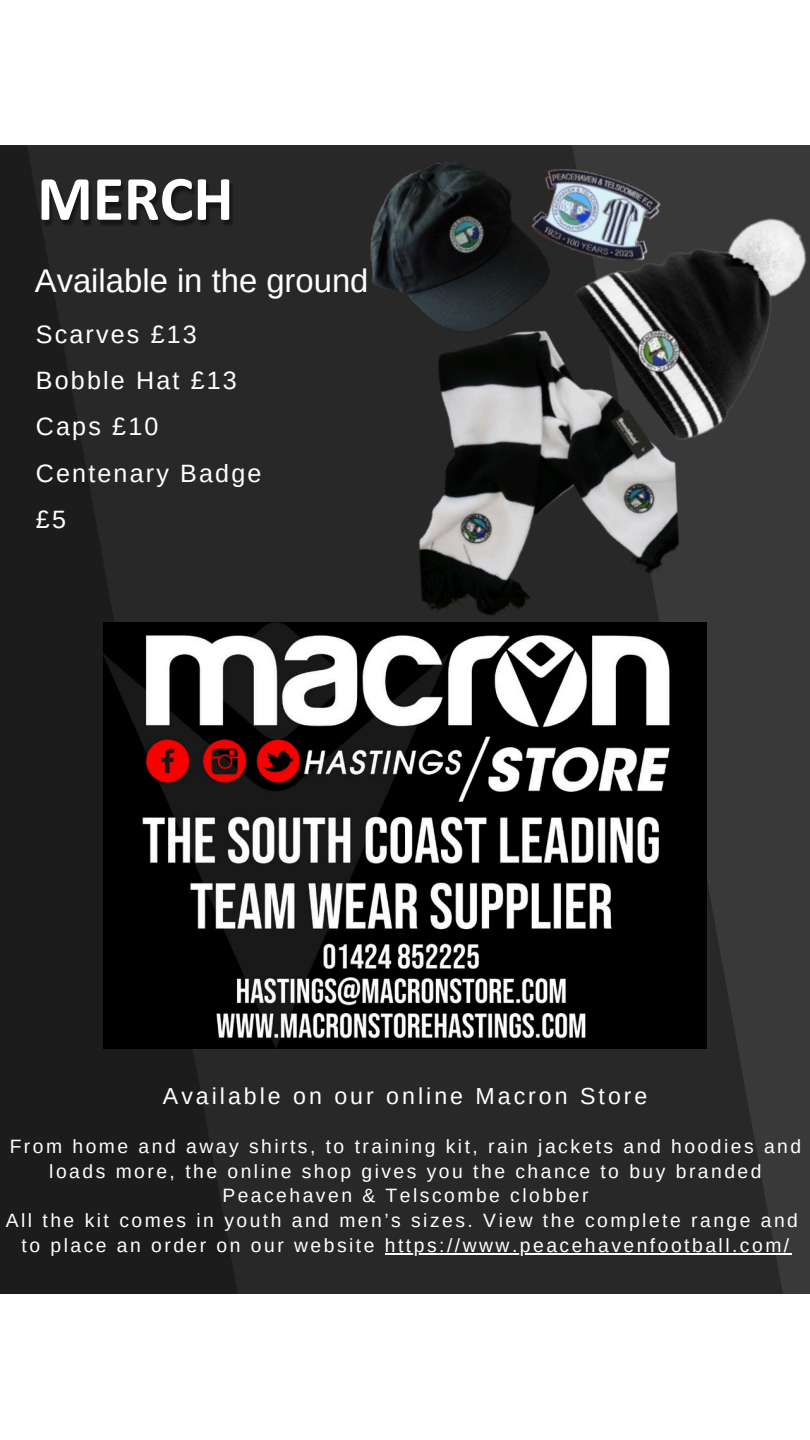
<style>
.page{position:relative;width:810px;height:1440px;background:#fff}
.page>*{position:absolute;margin:0;border:0;box-sizing:border-box;transform-origin:0 0}
.t1{font:700 63.7px "Calibri";color:#fff}
.t2{font:32.8px "Arimo";color:#fff}
.t3{font:25.1px/46.3px "Arimo";letter-spacing:.085em;color:#fff}
.t4{font:23.2px "Arimo";letter-spacing:.13em;color:#fff}
.t5{font:19.3px/24.6px "Arimo";letter-spacing:.13em;color:#fff;text-align:center}
</style>
<div class="page">
<svg style="left:238px;top:882px;width:545px;height:412px;fill:#282828"></svg>
<svg style="left:0;top:284px;width:238px;height:1010px;fill:#1c1c1c"></svg>
<img style="left:0;top:145px;width:187px;height:139px">
<img style="left:104px;top:622px;width:603px;height:427px">
<img style="left:187px;top:145px;width:623px;height:737px">
<hr style="left:385px;top:1253px;width:407px;height:1px;background:#fff">
<h1 class="t1" style="left:37px;top:172px;width:198px">MERCH</h1>
<p class="t2" style="left:35px;top:263px;width:335px">Available in the ground</p>
<h2 class="t3" style="left:36px;top:311px;width:227px">Scarves £13<br>Bobble Hat £13<br>Caps £10<br>Centenary Badge £5</h2>
<h3 class="t4" style="left:163px;top:1083px;width:486px">Available on our online Macron Store</h3>
<p class="t5" style="left:10px;top:1134px;width:793px">From home and away shirts, to training kit, rain jackets and hoodies and loads more, the online shop gives you the chance to buy branded<br>Peacehaven &amp; Telscombe clobber</p>
<h3 class="t5" style="left:6px;top:1208px;width:794px">All the kit comes in youth and men’s sizes. View the complete range and</h3>
<p class="t5" style="left:22px;top:1233px;width:354px">to place an order on our website</p>
<p class="t5" style="left:385px;top:1233px;width:406px">https://www.peacehavenfootball.com/</p>
</div>
